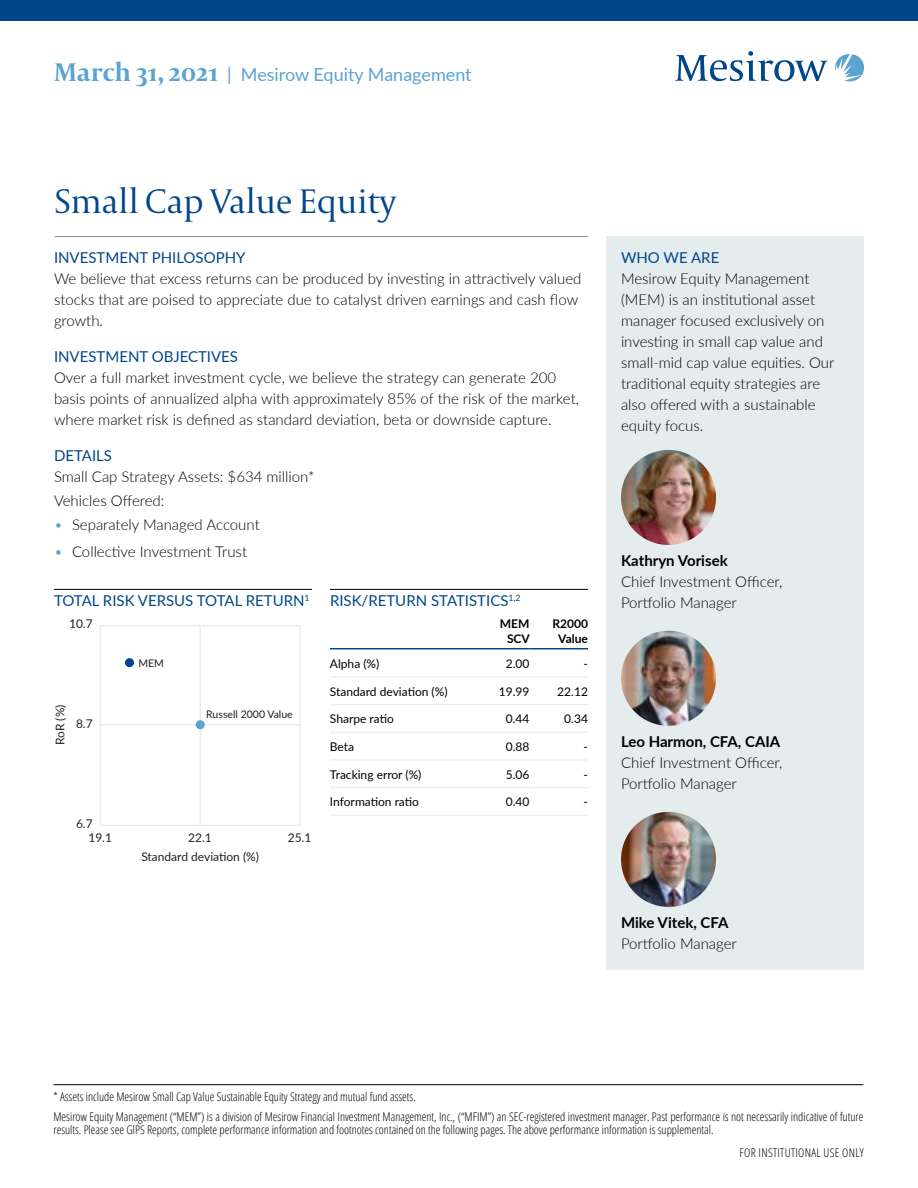
<style>
.page{position:relative;width:918px;height:1188px;background:#fff}
.page>*{position:absolute;margin:0;border:0;box-sizing:border-box;transform-origin:0 0}
.t1{font:300 36px "Capitolium 2";letter-spacing:-.01em;color:#00468b}
.t2{font:18px "Lato";color:#5aa3d2}
.t3{font:300 15px/21px "Lato";color:#000}
.t4{font:15px "Lato";color:#00468b}
.t5{font:700 15px "Lato";color:#000}
.t6{font:300 condensed 12px/19.5px "Open Sans";color:#000}
.t7{font:12px "Lato";color:#000}
.t8{font:12px/19.2px "Lato";color:#231f20;text-align:center}
.t9{font:300 condensed 12px "Open Sans";letter-spacing:.025em;color:#000}
.t10{font:700 12px/15px "Lato";color:#000;text-align:center}
.t11{font:10.5px "Lato";color:#231f20}
.s1{font-family:"Capitolium 2";font-weight:700;font-size:27px}
.s2{color:#5aa3d2}
</style>
<div class="page">
<svg style="left:835px;top:54px;width:29px;height:27px"></svg>
<svg style="left:675px;top:51px;width:153px;height:30px"></svg>
<hr style="left:55px;top:236px;width:533px;height:1px;background:#8a8c8e">
<div style="left:0;top:0;width:918px;height:21px;background:#00468b"></div>
<hr style="left:53px;top:1084px;width:810px;height:1px;background:#000">
<div style="left:606px;top:236px;width:258px;height:734px;background:#e4eced"></div>
<img style="left:621px;top:450px;width:95px;height:95px;border-radius:48px">
<img style="left:621px;top:631px;width:95px;height:95px;border-radius:48px">
<img style="left:621px;top:812px;width:95px;height:95px;border-radius:48px">
<hr style="left:330px;top:589px;width:258px;height:1px;background:#000">
<hr style="left:330px;top:648px;width:147px;height:1px;background:#00468b">
<hr style="left:477px;top:648px;width:53px;height:1px;background:#00468b">
<hr style="left:530px;top:648px;width:58px;height:1px;background:#00468b">
<hr style="left:330px;top:677px;width:147px;height:1px;background:#e4eced">
<hr style="left:477px;top:677px;width:53px;height:1px;background:#e4eced">
<hr style="left:530px;top:677px;width:58px;height:1px;background:#e4eced">
<hr style="left:330px;top:704px;width:147px;height:1px;background:#e4eced">
<hr style="left:477px;top:704px;width:53px;height:1px;background:#e4eced">
<hr style="left:530px;top:704px;width:58px;height:1px;background:#e4eced">
<hr style="left:330px;top:732px;width:147px;height:1px;background:#e4eced">
<hr style="left:477px;top:732px;width:53px;height:1px;background:#e4eced">
<hr style="left:530px;top:732px;width:58px;height:1px;background:#e4eced">
<hr style="left:330px;top:760px;width:147px;height:1px;background:#e4eced">
<hr style="left:477px;top:760px;width:53px;height:1px;background:#e4eced">
<hr style="left:530px;top:760px;width:58px;height:1px;background:#e4eced">
<hr style="left:330px;top:787px;width:147px;height:1px;background:#e4eced">
<hr style="left:477px;top:787px;width:53px;height:1px;background:#e4eced">
<hr style="left:530px;top:787px;width:58px;height:1px;background:#e4eced">
<hr style="left:330px;top:815px;width:147px;height:1px;background:#e4eced">
<hr style="left:477px;top:815px;width:53px;height:1px;background:#e4eced">
<hr style="left:530px;top:815px;width:58px;height:1px;background:#e4eced">
<hr style="left:100px;top:724px;width:200px;height:1px;background:#e4eced">
<div style="left:100px;top:625px;width:201px;height:201px;border:1px solid #e4eced"></div>
<hr style="left:200px;top:626px;width:1px;height:199px;background:#e4eced">
<div style="left:196px;top:720px;width:9px;height:9px;background:#5aa3d2;border-radius:50%"></div>
<div style="left:125px;top:658px;width:9px;height:9px;background:#00468b;border-radius:50%"></div>
<hr style="left:54px;top:589px;width:258px;height:1px;background:#000">
<p class="t2" style="left:54px;top:62px;width:419px"><span class="s1">March 31, 2021</span> | Mesirow Equity Management</p>
<h1 class="t1" style="left:54px;top:177px;width:344px">Small Cap Value Equity</h1>
<p class="t4" style="left:54px;top:247px;width:193px">INVESTMENT PHILOSOPHY</p>
<p class="t3" style="left:54px;top:268px;width:529px">We believe that excess returns can be produced by investing in attractively valued stocks that are poised to appreciate due to catalyst driven earnings and cash flow growth.</p>
<p class="t4" style="left:54px;top:346px;width:186px">INVESTMENT OBJECTIVES</p>
<p class="t3" style="left:54px;top:367px;width:527px">Over a full market investment cycle, we believe the strategy can generate 200 basis points of annualized alpha with approximately 85% of the risk of the market, where market risk is defined as standard deviation, beta or downside capture.</p>
<p class="t4" style="left:54px;top:445px;width:60px">DETAILS</p>
<p class="t3" style="left:54px;top:464px;width:262px;line-height:24px">Small Cap Strategy Assets: $634 million*<br>Vehicles Offered:</p>
<p class="t3" style="left:54px;top:514px;width:207px"><span class="s2">•</span> Separately Managed Account</p>
<p class="t3" style="left:54px;top:541px;width:195px"><span class="s2">•</span> Collective Investment Trust</p>
<p class="t4" style="left:54px;top:590px;width:257px">TOTAL RISK VERSUS TOTAL RETURN<sup>1</sup></p>
<p class="t8" style="left:69px;top:614px;width:25px">10.7</p>
<p class="t11" style="left:138px;top:655px;width:27px">MEM</p>
<p class="t8" style="left:50px;top:745px;width:42px;rotate:-90deg">RoR (%)</p>
<p class="t11" style="left:206px;top:707px;width:88px">Russell 2000 Value</p>
<p class="t8" style="left:76px;top:714px;width:18px">8.7</p>
<p class="t8" style="left:76px;top:814px;width:18px">6.7</p>
<p class="t8" style="left:88px;top:828px;width:25px">19.1</p>
<p class="t8" style="left:141px;top:828px;width:119px">22.1<br>Standard deviation (%)</p>
<p class="t8" style="left:288px;top:828px;width:25px">25.1</p>
<p class="t4" style="left:330px;top:590px;width:192px">RISK/RETURN STATISTICS<sup>1,2</sup></p>
<p class="t10" style="left:500px;top:615px;width:31px">MEM<br>SCV</p>
<p class="t10" style="left:552px;top:615px;width:37px">R2000<br>Value</p>
<p class="t7" style="left:330px;top:655px;width:51px">Alpha (%)</p>
<p class="t7" style="left:506px;top:655px;width:25px">2.00</p>
<p class="t7" style="left:584px;top:655px;width:6px">-</p>
<p class="t7" style="left:330px;top:683px;width:119px">Standard deviation (%)</p>
<p class="t7" style="left:499px;top:683px;width:32px">19.99</p>
<p class="t7" style="left:557px;top:683px;width:32px">22.12</p>
<p class="t7" style="left:330px;top:710px;width:65px">Sharpe ratio</p>
<p class="t7" style="left:506px;top:710px;width:25px">0.44</p>
<p class="t7" style="left:564px;top:710px;width:25px">0.34</p>
<p class="t7" style="left:330px;top:738px;width:26px">Beta</p>
<p class="t7" style="left:506px;top:738px;width:25px">0.88</p>
<p class="t7" style="left:584px;top:738px;width:6px">-</p>
<p class="t7" style="left:330px;top:766px;width:93px">Tracking error (%)</p>
<p class="t7" style="left:506px;top:766px;width:25px">5.06</p>
<p class="t7" style="left:584px;top:766px;width:6px">-</p>
<p class="t7" style="left:330px;top:793px;width:91px">Information ratio</p>
<p class="t7" style="left:506px;top:793px;width:25px">0.40</p>
<p class="t7" style="left:583px;top:793px;width:6px">-</p>
<p class="t4" style="left:621px;top:247px;width:100px">WHO WE ARE</p>
<p class="t3" style="left:621px;top:268px;width:215px">Mesirow Equity Management (MEM) is an institutional asset manager focused exclusively on investing in small cap value and small-mid cap value equities. Our traditional equity strategies are also offered with a sustainable equity focus.</p>
<p class="t5" style="left:621px;top:550px;width:108px">Kathryn Vorisek</p>
<p class="t3" style="left:621px;top:571px;width:163px">Chief Investment Officer,<br>Portfolio Manager</p>
<p class="t5" style="left:621px;top:731px;width:161px">Leo Harmon, CFA, CAIA</p>
<p class="t3" style="left:621px;top:752px;width:163px">Chief Investment Officer,<br>Portfolio Manager</p>
<p class="t5" style="left:621px;top:912px;width:109px">Mike Vitek, CFA</p>
<p class="t3" style="left:621px;top:933px;width:117px">Portfolio Manager</p>
<p class="t6" style="left:53px;top:1087px;width:812px">* Assets include Mesirow Small Cap Value Sustainable Equity Strategy and mutual fund assets.<br>Mesirow Equity Management (“MEM”) is a division of Mesirow Financial Investment Management, Inc., (“MFIM”) an SEC-registered investment manager. Past performance is not necessarily indicative of future</p>
<p class="t6" style="left:53px;top:1120px;width:662px">results. Please see GIPS Reports, complete performance information and footnotes contained on the following pages. The above performance information is supplemental.</p>
<p class="t9" style="left:740px;top:1144px;width:126px">FOR INSTITUTIONAL USE ONLY</p>
</div>
